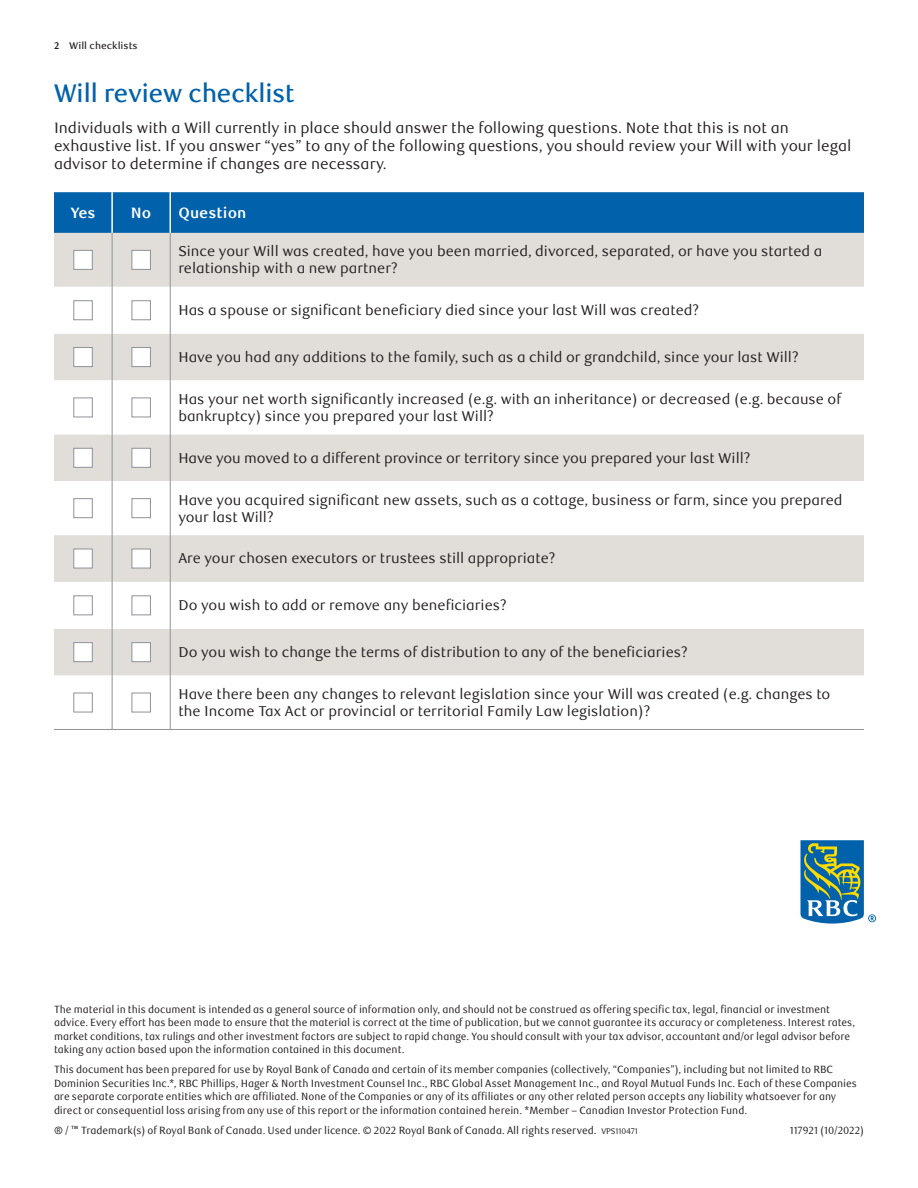
<style>
.page{position:relative;width:918px;height:1188px;background:#fff}
.page>*{position:absolute;margin:0;border:0;box-sizing:border-box;transform-origin:0 0}
.t1{font:500 25.5px "RBC Display";color:#0161aa}
.body_new_VIS_ID{font:15px/18px "RBC Text";color:#231f20}
.body_new_VIS_ID-2{font:700 15px "RBC Text";color:#fff}
.body_new_VIS_ID-3{font:14.25px/17.1px "RBC Text";color:#231f20}
.t2{font:10.5px/13.5px "RBC Text Cond";letter-spacing:-.005em;color:#231f20}
.subhead{font:500 9.75px "RBC Text";color:#231f20}
.s1{font-weight:700}
.s2{font-size:8.25px}
</style>
<div class="page">
<svg style="left:800px;top:840px;width:76px;height:84px"></svg>
<div style="left:54px;top:192px;width:810px;height:41px;background:#0161aa"></div>
<div style="left:54px;top:233px;width:810px;height:54px;background:#e1ded9"></div>
<svg style="left:54px;top:287px;width:810px;height:442px"></svg>
<hr style="left:111px;top:192px;width:2px;height:41px;background:#fff">
<hr style="left:170px;top:192px;width:1px;height:41px;background:#fff">
<hr style="left:112px;top:233px;width:1px;height:54px;background:#8e9299">
<hr style="left:170px;top:233px;width:1px;height:54px;background:#8e9299">
<hr style="left:112px;top:287px;width:1px;height:47px;background:#8e9299">
<hr style="left:170px;top:287px;width:1px;height:47px;background:#8e9299">
<hr style="left:112px;top:334px;width:1px;height:46px;background:#8e9299">
<hr style="left:170px;top:334px;width:1px;height:46px;background:#8e9299">
<hr style="left:112px;top:380px;width:1px;height:54px;background:#8e9299">
<hr style="left:170px;top:380px;width:1px;height:54px;background:#8e9299">
<hr style="left:112px;top:434px;width:1px;height:47px;background:#8e9299">
<hr style="left:170px;top:434px;width:1px;height:47px;background:#8e9299">
<hr style="left:112px;top:481px;width:1px;height:54px;background:#8e9299">
<hr style="left:170px;top:481px;width:1px;height:54px;background:#8e9299">
<hr style="left:112px;top:535px;width:1px;height:47px;background:#8e9299">
<hr style="left:170px;top:535px;width:1px;height:47px;background:#8e9299">
<hr style="left:112px;top:582px;width:1px;height:47px;background:#8e9299">
<hr style="left:170px;top:582px;width:1px;height:47px;background:#8e9299">
<hr style="left:112px;top:629px;width:1px;height:47px;background:#8e9299">
<hr style="left:170px;top:629px;width:1px;height:47px;background:#8e9299">
<hr style="left:112px;top:676px;width:1px;height:53px;background:#8e9299">
<hr style="left:170px;top:676px;width:1px;height:53px;background:#8e9299">
<hr style="left:54px;top:729px;width:58px;height:1px;background:#8e9299">
<hr style="left:112px;top:729px;width:58px;height:1px;background:#8e9299">
<hr style="left:170px;top:729px;width:694px;height:1px;background:#8e9299">
<div style="left:73px;top:250px;width:20px;height:20px;background:#fff;border:1px solid #8e9299"></div>
<div style="left:132px;top:250px;width:19px;height:20px;background:#fff;border:1px solid #8e9299"></div>
<div style="left:73px;top:300px;width:20px;height:20px;background:#fff;border:1px solid #8e9299"></div>
<div style="left:132px;top:300px;width:19px;height:20px;background:#fff;border:1px solid #8e9299"></div>
<div style="left:73px;top:347px;width:20px;height:20px;background:#fff;border:1px solid #8e9299"></div>
<div style="left:132px;top:347px;width:19px;height:20px;background:#fff;border:1px solid #8e9299"></div>
<div style="left:73px;top:398px;width:20px;height:19px;background:#fff;border:1px solid #8e9299"></div>
<div style="left:132px;top:398px;width:19px;height:19px;background:#fff;border:1px solid #8e9299"></div>
<div style="left:73px;top:448px;width:20px;height:20px;background:#fff;border:1px solid #8e9299"></div>
<div style="left:132px;top:448px;width:19px;height:20px;background:#fff;border:1px solid #8e9299"></div>
<div style="left:73px;top:498px;width:20px;height:20px;background:#fff;border:1px solid #8e9299"></div>
<div style="left:132px;top:498px;width:19px;height:20px;background:#fff;border:1px solid #8e9299"></div>
<div style="left:73px;top:549px;width:20px;height:19px;background:#fff;border:1px solid #8e9299"></div>
<div style="left:132px;top:549px;width:19px;height:19px;background:#fff;border:1px solid #8e9299"></div>
<div style="left:73px;top:595px;width:20px;height:20px;background:#fff;border:1px solid #8e9299"></div>
<div style="left:132px;top:595px;width:19px;height:20px;background:#fff;border:1px solid #8e9299"></div>
<div style="left:73px;top:642px;width:20px;height:20px;background:#fff;border:1px solid #8e9299"></div>
<div style="left:132px;top:642px;width:19px;height:20px;background:#fff;border:1px solid #8e9299"></div>
<div style="left:73px;top:693px;width:20px;height:19px;background:#fff;border:1px solid #8e9299"></div>
<div style="left:132px;top:693px;width:19px;height:19px;background:#fff;border:1px solid #8e9299"></div>
<p class="subhead" style="left:54px;top:40px;width:85px"><span class="s1">2</span> Will checklists</p>
<p class="t1" style="left:54px;top:78px;width:242px">Will review checklist</p>
<p class="body_new_VIS_ID" style="left:54px;top:119px;width:799px">Individuals with a Will currently in place should answer the following questions. Note that this is not an exhaustive list. If you answer “yes” to any of the following questions, you should review your Will with your legal advisor to determine if changes are necessary.</p>
<p class="body_new_VIS_ID-2" style="left:71px;top:204px;width:27px">Yes</p>
<p class="body_new_VIS_ID-2" style="left:131px;top:204px;width:22px">No</p>
<p class="body_new_VIS_ID-2" style="left:178px;top:204px;width:70px">Question</p>
<p class="body_new_VIS_ID-3" style="left:178px;top:243px;width:646px">Since your Will was created, have you been married, divorced, separated, or have you started a relationship with a new partner?</p>
<p class="body_new_VIS_ID-3" style="left:178px;top:302px;width:523px">Has a spouse or significant beneficiary died since your last Will was created?</p>
<p class="body_new_VIS_ID-3" style="left:178px;top:349px;width:622px">Have you had any additions to the family, such as a child or grandchild, since your last Will?</p>
<p class="body_new_VIS_ID-3" style="left:178px;top:391px;width:664px">Has your net worth significantly increased (e.g. with an inheritance) or decreased (e.g. because of bankruptcy) since you prepared your last Will?</p>
<p class="body_new_VIS_ID-3" style="left:178px;top:450px;width:574px">Have you moved to a different province or territory since you prepared your last Will?</p>
<p class="body_new_VIS_ID-3" style="left:178px;top:491px;width:666px">Have you acquired significant new assets, such as a cottage, business or farm, since you prepared your last Will?</p>
<p class="body_new_VIS_ID-3" style="left:178px;top:550px;width:379px">Are your chosen executors or trustees still appropriate?</p>
<p class="body_new_VIS_ID-3" style="left:178px;top:597px;width:330px">Do you wish to add or remove any beneficiaries?</p>
<p class="body_new_VIS_ID-3" style="left:178px;top:644px;width:511px">Do you wish to change the terms of distribution to any of the beneficiaries?</p>
<p class="body_new_VIS_ID-3" style="left:178px;top:686px;width:654px">Have there been any changes to relevant legislation since your Will was created (e.g. changes to the Income Tax Act or provincial or territorial Family Law legislation)?</p>
<p class="t2" style="left:54px;top:1002px;width:803px">The material in this document is intended as a general source of information only, and should not be construed as offering specific tax, legal, financial or investment advice. Every effort has been made to ensure that the material is correct at the time of publication, but we cannot guarantee its accuracy or completeness. Interest rates, market conditions, tax rulings and other investment factors are subject to rapid change. You should consult with your tax advisor, accountant and/or legal advisor before taking any action based upon the information contained in this document.</p>
<p class="t2" style="left:54px;top:1063px;width:805px">This document has been prepared for use by Royal Bank of Canada and certain of its member companies (collectively, “Companies”), including but not limited to RBC Dominion Securities Inc.*, RBC Phillips, Hager &amp; North Investment Counsel Inc., RBC Global Asset Management Inc., and Royal Mutual Funds Inc. Each of these Companies are separate corporate entities which are affiliated. None of the Companies or any of its affiliates or any other related person accepts any liability whatsoever for any direct or consequential loss arising from any use of this report or the information contained herein. *Member – Canadian Investor Protection Fund.</p>
<p class="t2" style="left:54px;top:1124px;width:586px">® / ™ Trademark(s) of Royal Bank of Canada. Used under licence. © 2022 Royal Bank of Canada. All rights reserved. <span class="s2">VPS110471</span></p>
<p class="t2" style="left:790px;top:1124px;width:76px">117921 (10/2022)</p>
</div>
